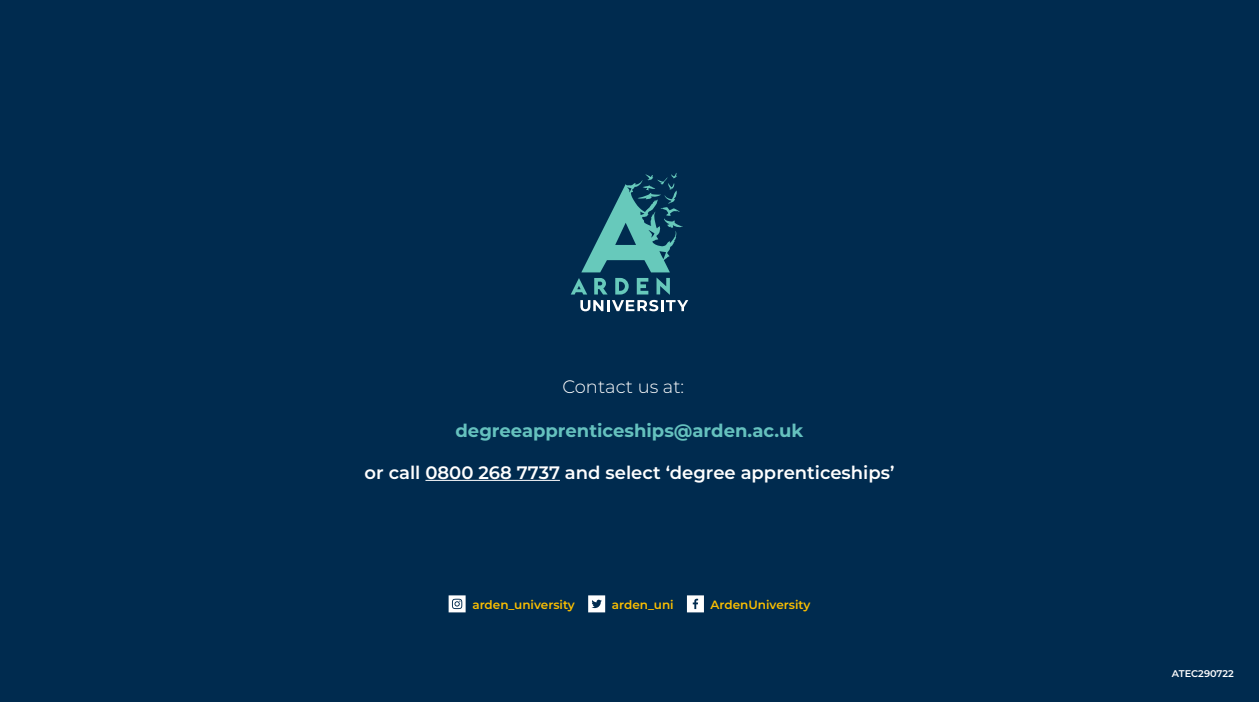
<style>
.page{position:relative;width:1259px;height:702px;background:#002b4f}
.page>*{position:absolute;margin:0;border:0;box-sizing:border-box;transform-origin:0 0}
.Subhead{font:600 18px "Montserrat";color:#fff}
.Subhead-2{font:700 18px "Montserrat";color:#65c1be}
.Subhead-3{font:300 18px "Montserrat";color:#fff}
.Subhead-4{font:600 12px "Montserrat";color:#fcbf00}
.t1{font:600 9.75px "Montserrat";color:#fff}
</style>
<div class="page">
<hr style="left:425px;top:480px;width:135px;height:1px;background:#fff">
<svg style="left:448px;top:595px;width:17px;height:17px"></svg>
<svg style="left:588px;top:595px;width:17px;height:17px"></svg>
<svg style="left:687px;top:595px;width:17px;height:17px"></svg>
<svg style="left:571px;top:173px;width:117px;height:138px"></svg>
<p class="Subhead-3" style="left:562px;top:374px;width:123px">Contact us at:</p>
<p class="Subhead-2" style="left:455px;top:417px;width:349px">degreeapprenticeships@arden.ac.uk</p>
<p class="Subhead" style="left:364px;top:459px;width:531px">or call 0800 268 7737 and select ‘degree apprenticeships’</p>
<p class="Subhead-4" style="left:472px;top:596px;width:104px">arden_university</p>
<p class="Subhead-4" style="left:612px;top:596px;width:63px">arden_uni</p>
<p class="Subhead-4" style="left:710px;top:596px;width:101px">ArdenUniversity</p>
<p class="t1" style="left:1172px;top:666px;width:63px">ATEC290722</p>
</div>
